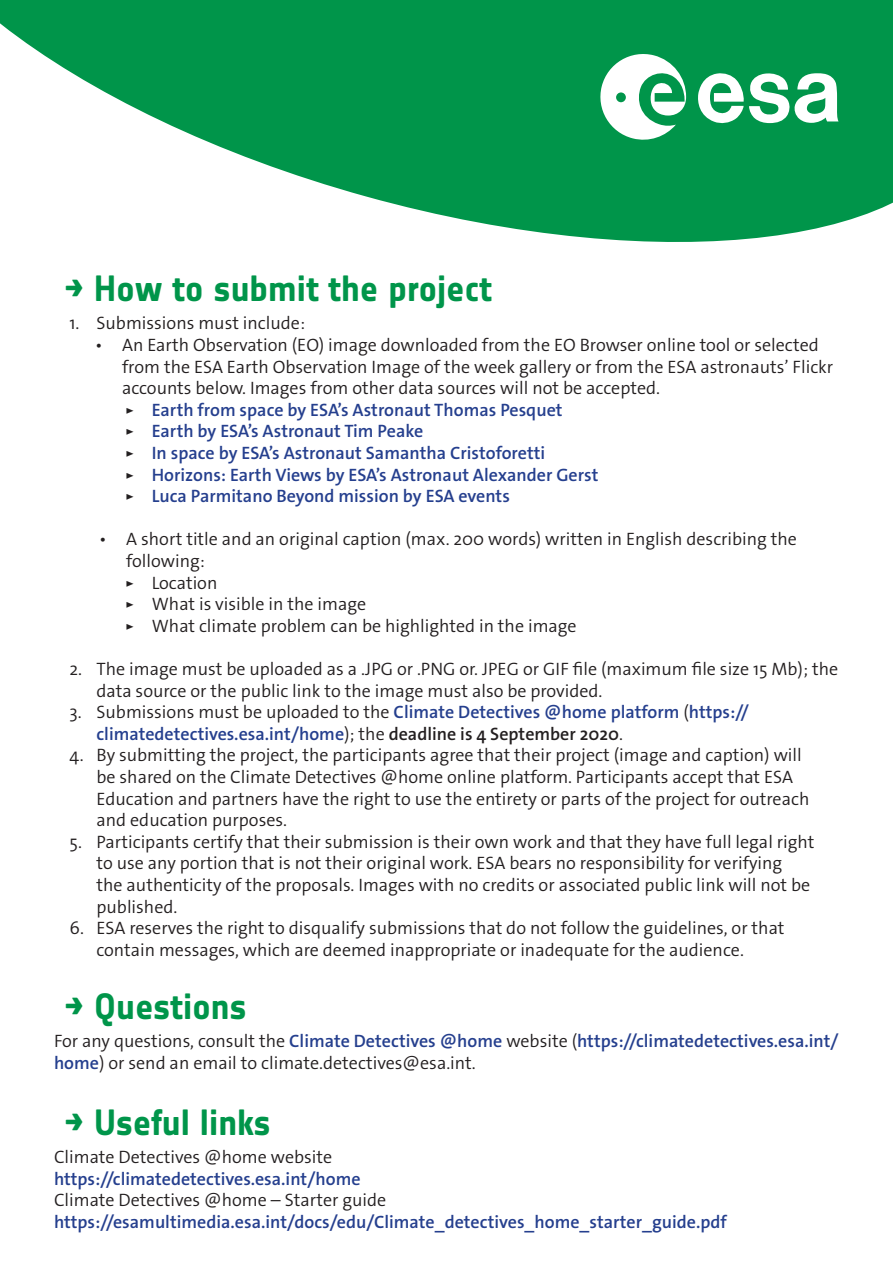
<style>
.page{position:relative;width:893px;height:1263px;background:#fff}
.page>*{position:absolute;margin:0;border:0;box-sizing:border-box;transform-origin:0 0}
.t1{font:700 36px "Notes Esa";letter-spacing:-.005em;color:#00954a}
.t2{font:300 18px/21.6px "The Sans Os F";color:#231f20}
.t3{font:600 18px/21.6px "The Sans Os F";color:#253f8e}
.s1{font-weight:300;color:#231f20}
.s2{color:#231f20}
.s3{font-weight:600;color:#253f8e}
</style>
<div class="page">
<svg style="left:0;top:0;width:893px;height:242px;fill:#00954a"></svg>
<svg style="left:697px;top:72px;width:141px;height:52px"></svg>
<svg style="left:600px;top:54px;width:86px;height:86px"></svg>
<p class="t1" style="left:64px;top:267px;width:429px">→ How to submit the project</p>
<p class="t2" style="left:70px;top:313px;width:237px">1. Submissions must include:</p>
<p class="t2" style="left:122px;top:334px;width:713px;text-indent:-27px">• An Earth Observation (EO) image downloaded from the EO Browser online tool or selected from the ESA Earth Observation Image of the week gallery or from the ESA astronauts’ Flickr accounts below. Images from other data sources will not be accepted.</p>
<p class="t3" style="left:125px;top:399px;width:439px"><span class="s1">▹</span> Earth from space by ESA’s Astronaut Thomas Pesquet</p>
<p class="t3" style="left:125px;top:421px;width:300px"><span class="s1">▹</span> Earth by ESA’s Astronaut Tim Peake</p>
<p class="t3" style="left:125px;top:442px;width:422px"><span class="s1">▹</span> In space by ESA’s Astronaut Samantha Cristoforetti</p>
<p class="t3" style="left:125px;top:464px;width:475px"><span class="s1">▹</span> Horizons: Earth Views by ESA’s Astronaut Alexander Gerst</p>
<p class="t3" style="left:125px;top:485px;width:387px"><span class="s1">▹</span> Luca Parmitano Beyond mission by ESA events</p>
<p class="t2" style="left:126px;top:529px;width:672px;text-indent:-27px">• A short title and an original caption (max. 200 words) written in English describing the following:</p>
<p class="t2" style="left:125px;top:572px;width:94px">▹ Location</p>
<p class="t2" style="left:125px;top:593px;width:243px">▹ What is visible in the image</p>
<p class="t2" style="left:125px;top:615px;width:453px">▹ What climate problem can be highlighted in the image</p>
<p class="t2" style="left:97px;top:658px;width:743px;text-indent:-27px">2. The image must be uploaded as a .JPG or .PNG or. JPEG or GIF file (maximum file size 15 Mb); the data source or the public link to the image must also be provided.</p>
<p class="t3" style="left:97px;top:701px;width:654px;text-indent:-27px"><span class="s1">3. Submissions must be uploaded to the</span> Climate Detectives @home platform <span class="s1">(</span>https:// climatedetectives.esa.int/home<span class="s1">); the</span> <span class="s2">deadline is 4 September 2020</span><span class="s1">.</span></p>
<p class="t2" style="left:97px;top:745px;width:714px;text-indent:-27px">4. By submitting the project, the participants agree that their project (image and caption) will be shared on the Climate Detectives @home online platform. Participants accept that ESA Education and partners have the right to use the entirety or parts of the project for outreach and education purposes.</p>
<p class="t2" style="left:97px;top:831px;width:719px;text-indent:-27px">5. Participants certify that their submission is their own work and that they have full legal right to use any portion that is not their original work. ESA bears no responsibility for verifying<br>the authenticity of the proposals. Images with no credits or associated public link will not be published.</p>
<p class="t2" style="left:97px;top:917px;width:689px;text-indent:-27px">6. ESA reserves the right to disqualify submissions that do not follow the guidelines, or that contain messages, which are deemed inappropriate or inadequate for the audience.</p>
<p class="t1" style="left:64px;top:985px;width:184px">→ Questions</p>
<p class="t2" style="left:54px;top:1030px;width:786px">For any questions, consult the <span class="s3">Climate Detectives @home</span> website (<span class="s3">https://climatedetectives.esa.int/ home</span>) or send an email to climate.detectives@esa.int.</p>
<p class="t1" style="left:64px;top:1101px;width:208px">→ Useful links</p>
<p class="t2" style="left:54px;top:1146px;width:280px">Climate Detectives @home website</p>
<p class="t3" style="left:54px;top:1168px;width:308px">https://climatedetectives.esa.int/home</p>
<p class="t2" style="left:54px;top:1189px;width:334px">Climate Detectives @home – Starter guide</p>
<p class="t3" style="left:54px;top:1211px;width:674px">https://esamultimedia.esa.int/docs/edu/Climate_detectives_home_starter_guide.pdf</p>
</div>
